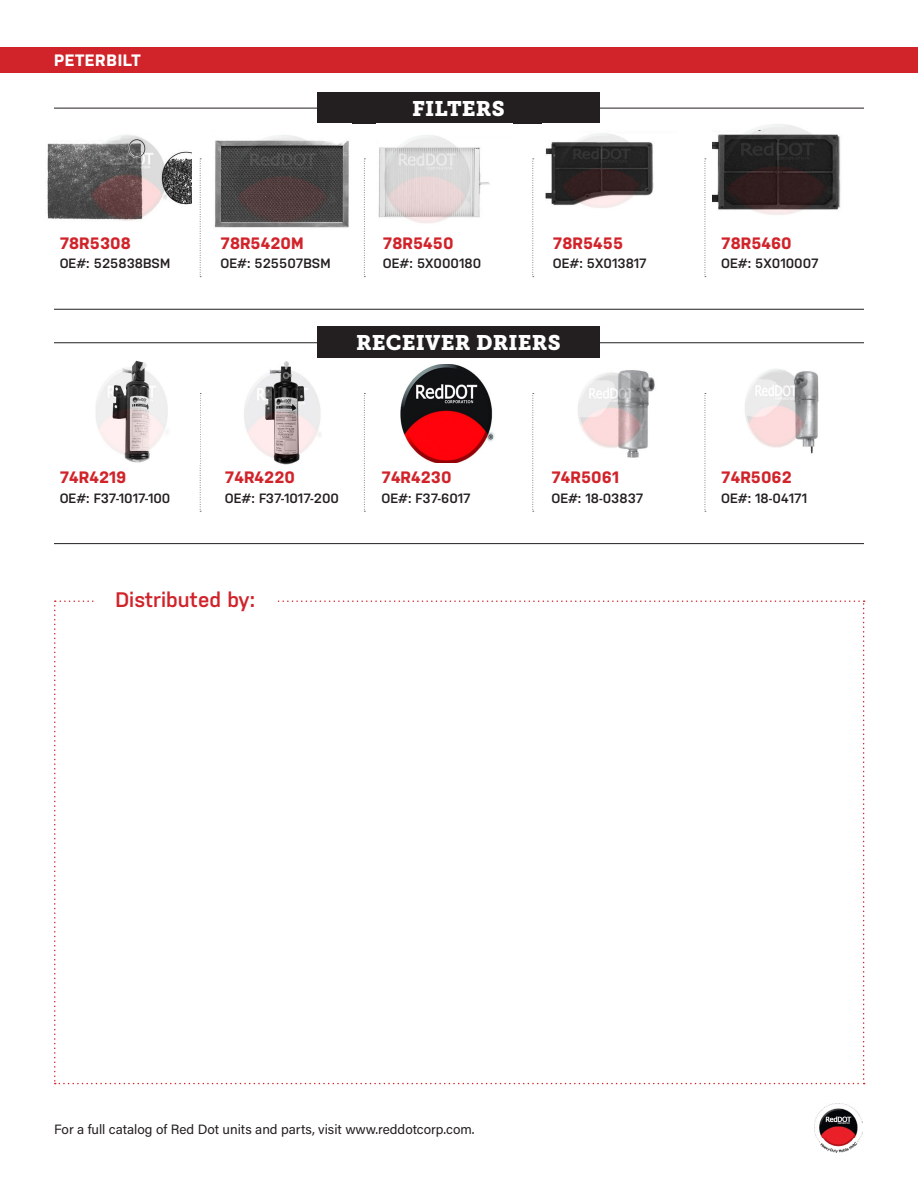
<style>
.page{position:relative;width:918px;height:1188px;background:#fff}
.page>*{position:absolute;margin:0;border:0;box-sizing:border-box;transform-origin:0 0}
.t1{font:21px "Museo Slab 900";letter-spacing:.01em;color:#fff}
.t2{font:600 21px "Nudista";color:#d1232a}
.t3{font:700 16.5px "Nudista";color:#d1232a}
.t4{font:700 16.5px "Nudista";letter-spacing:.04em;color:#fff}
.t5{font:600 13.5px "Nudista";color:#231f20}
.t6{font:13.5px "Acumin Pro";color:#231f20}
</style>
<div class="page">
<svg style="left:54px;top:600px;width:811px;height:484px"></svg>
<div style="left:94px;top:585px;width:182px;height:31px;background:#fff"></div>
<div style="left:0;top:48px;width:918px;height:25px;background:#d1232a"></div>
<hr style="left:54px;top:108px;width:810px;height:1px;background:#231f20">
<hr style="left:54px;top:342px;width:810px;height:1px;background:#231f20">
<div style="left:317px;top:92px;width:283px;height:32px;background:#231f20"></div>
<div style="left:317px;top:327px;width:283px;height:31px;background:#231f20"></div>
<hr style="left:54px;top:309px;width:810px;height:1px;background:#231f20">
<hr style="left:54px;top:543px;width:810px;height:1px;background:#231f20">
<img style="left:814px;top:1103px;width:48px;height:49px">
<svg style="left:200px;top:158px;width:1px;height:119px"></svg>
<svg style="left:364px;top:158px;width:1px;height:119px"></svg>
<svg style="left:532px;top:158px;width:2px;height:119px"></svg>
<svg style="left:705px;top:158px;width:1px;height:119px"></svg>
<svg style="left:200px;top:393px;width:1px;height:119px"></svg>
<svg style="left:364px;top:393px;width:1px;height:119px"></svg>
<svg style="left:532px;top:393px;width:2px;height:119px"></svg>
<svg style="left:705px;top:393px;width:1px;height:119px"></svg>
<img style="left:96px;top:360px;width:72px;height:103px">
<img style="left:244px;top:361px;width:77px;height:104px">
<img style="left:578px;top:370px;width:77px;height:87px">
<img style="left:745px;top:369px;width:74px;height:85px">
<img style="left:713px;top:124px;width:128px;height:91px">
<img style="left:545px;top:133px;width:109px;height:75px">
<img style="left:378px;top:135px;width:112px;height:88px">
<img style="left:214px;top:135px;width:135px;height:93px">
<img style="left:47px;top:135px;width:144px;height:86px">
<img style="left:400px;top:365px;width:95px;height:97px">
<p class="t4" style="left:54px;top:51px;width:88px">PETERBILT</p>
<p class="t3" style="left:60px;top:233px;width:73px">78R5308</p>
<p class="t5" style="left:60px;top:256px;width:112px">OE#: 525838BSM</p>
<p class="t1" style="left:412px;top:96px;width:94px">FILTERS</p>
<p class="t3" style="left:220px;top:233px;width:85px">78R5420M</p>
<p class="t5" style="left:220px;top:256px;width:112px">OE#: 525507BSM</p>
<p class="t3" style="left:383px;top:233px;width:72px">78R5450</p>
<p class="t5" style="left:383px;top:256px;width:100px">OE#: 5X000180</p>
<p class="t3" style="left:553px;top:233px;width:72px">78R5455</p>
<p class="t5" style="left:553px;top:256px;width:95px">OE#: 5X013817</p>
<p class="t1" style="left:356px;top:330px;width:206px">RECEIVER DRIERS</p>
<p class="t3" style="left:60px;top:468px;width:68px">74R4219</p>
<p class="t5" style="left:60px;top:490px;width:112px">OE#: F37-1017-100</p>
<p class="t3" style="left:225px;top:468px;width:72px">74R4220</p>
<p class="t5" style="left:225px;top:490px;width:116px">OE#: F37-1017-200</p>
<p class="t2" style="left:115px;top:588px;width:141px">Distributed by:</p>
<p class="t3" style="left:381px;top:468px;width:72px">74R4230</p>
<p class="t5" style="left:381px;top:490px;width:91px">OE#: F37-6017</p>
<p class="t3" style="left:551px;top:468px;width:69px">74R5061</p>
<p class="t5" style="left:551px;top:490px;width:94px">OE#: 18-03837</p>
<p class="t3" style="left:721px;top:233px;width:72px">78R5460</p>
<p class="t5" style="left:721px;top:256px;width:99px">OE#: 5X010007</p>
<p class="t3" style="left:721px;top:468px;width:72px">74R5062</p>
<p class="t5" style="left:721px;top:490px;width:87px">OE#: 18-04171</p>
<p class="t6" style="left:54px;top:1120px;width:422px">For a full catalog of Red Dot units and parts, visit www.reddotcorp.com.</p>
</div>
